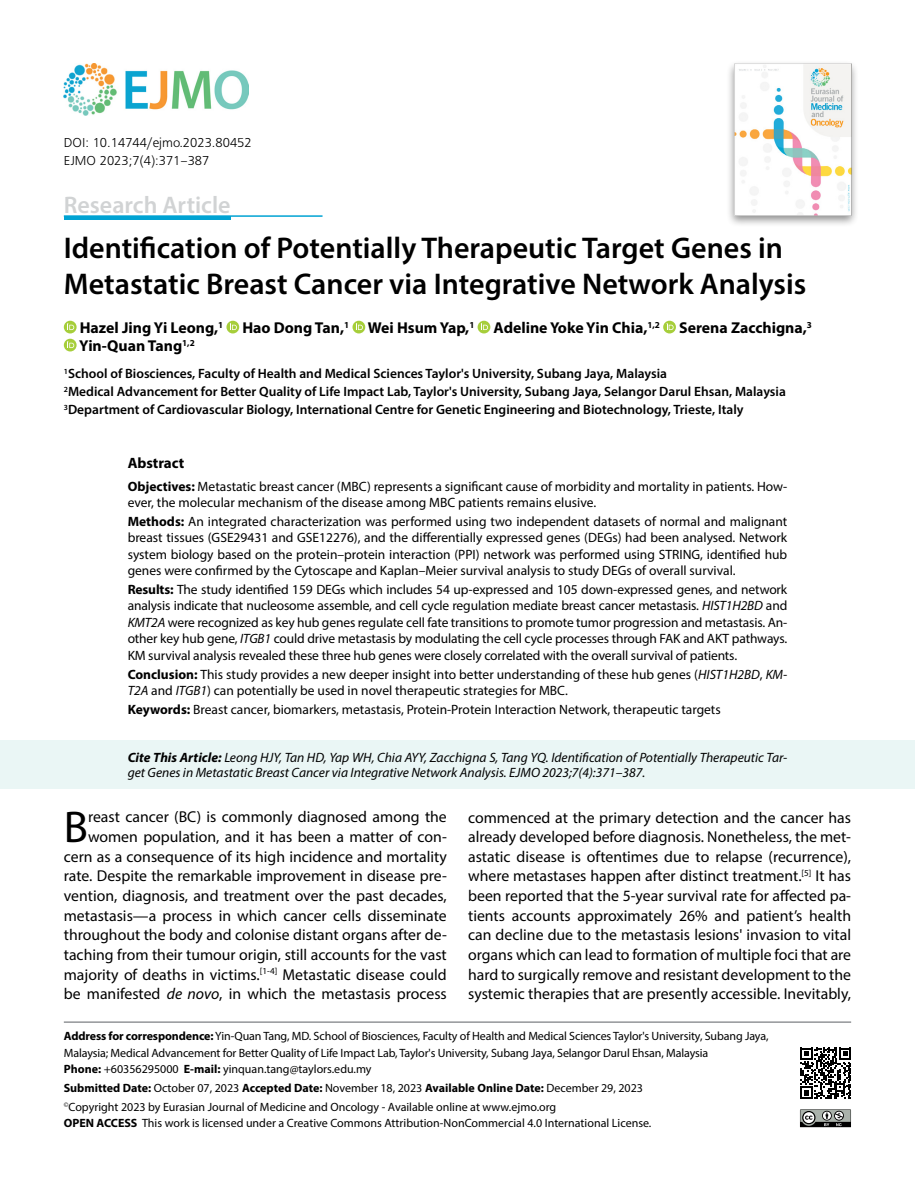
<style>
.page{position:relative;width:915px;height:1191px;background:#fff}
.page>*{position:absolute;margin:0;border:0;box-sizing:border-box;transform-origin:0 0}
.t1{font:44.7px "Myriad Pro";color:#000}
.t2{font:600 30px/36px "Myriad Pro";color:#000}
.t3{font:600 24px "Myriad Pro";color:#d1d3d4}
.t4{font:15.75px/19.6px "Myriad Pro";color:#000;text-align:right}
.t5{font:700 15.75px/18px "Myriad Pro";color:#000}
.t6{font:700 15px "Myriad Pro";color:#000}
.t7{font:13.5px/16.5px "Myriad Pro";color:#000}
.t8{font:600 13.5px/18px "Myriad Pro";color:#000}
.t9{font:italic 13.5px/15px "Myriad Pro";color:#000}
.t10{font:13.5px/18px "Frugal Normal Tr";color:#000}
.t11{font:12px/16.5px "Myriad Pro";letter-spacing:-.005em;color:#000}
.s1{font-weight:700}
.s2{font-style:italic}
</style>
<div class="page">
<svg style="left:64px;top:321px;width:13px;height:12px"></svg>
<svg style="left:67px;top:323px;width:7px;height:7px"></svg>
<div style="left:226px;top:321px;width:13px;height:12px;background:#a6ce3a;border-radius:50%"></div>
<svg style="left:230px;top:323px;width:7px;height:7px"></svg>
<div style="left:352px;top:321px;width:13px;height:12px;background:#a6ce3a;border-radius:50%"></div>
<svg style="left:356px;top:323px;width:7px;height:7px"></svg>
<div style="left:477px;top:321px;width:13px;height:12px;background:#a6ce3a;border-radius:50%"></div>
<svg style="left:481px;top:323px;width:7px;height:7px"></svg>
<div style="left:663px;top:321px;width:12px;height:12px;background:#a6ce3a;border-radius:50%"></div>
<svg style="left:666px;top:323px;width:7px;height:7px"></svg>
<svg style="left:64px;top:339px;width:13px;height:12px"></svg>
<svg style="left:67px;top:341px;width:7px;height:7px"></svg>
<div style="left:726px;top:60px;width:132px;height:168px;background:#000;opacity:.45"></div>
<img style="left:734px;top:64px;width:116px;height:151px">
<img style="left:64px;top:64px;width:184px;height:51px">
<hr style="left:64px;top:215px;width:258px;height:2px;background:#00a3d3">
<hr style="left:64px;top:216px;width:166px;height:4px;background:#00a3d3">
<div style="left:0;top:739px;width:914px;height:49px;background:#eaf6f5"></div>
<hr style="left:64px;top:1021px;width:786px;height:2px;background:#939598">
<svg style="left:800px;top:1048px;width:50px;height:50px"></svg>
<svg style="left:800px;top:1109px;width:51px;height:19px"></svg>
<p class="t10" style="left:64px;top:133px;width:189px">DOI: 10.14744/ejmo.2023.80452<br>EJMO 2023;7(4):371–387</p>
<h3 class="t3" style="left:64px;top:190px;width:168px">Research Article</h3>
<h2 class="t2" style="left:64px;top:229px;width:743px">Identification of Potentially Therapeutic Target Genes in<br>Metastatic Breast Cancer via Integrative Network Analysis</h2>
<p class="t5" style="left:79px;top:319px;width:734px">Hazel Jing Yi Leong,<sup>1</sup> Hao Dong Tan,<sup>1</sup> Wei Hsum Yap,<sup>1</sup> Adeline Yoke Yin Chia,<sup>1,2</sup> Serena Zacchigna,<sup>3<br></sup>Yin-Quan Tang<sup>1,2</sup></p>
<p class="t8" style="left:64px;top:364px;width:723px"><sup>1</sup>School of Biosciences, Faculty of Health and Medical Sciences Taylor's University, Subang Jaya, Malaysia<br><sup>2</sup>Medical Advancement for Better Quality of Life Impact Lab, Taylor's University, Subang Jaya, Selangor Darul Ehsan, Malaysia<br><sup>3</sup>Department of Cardiovascular Biology, International Centre for Genetic Engineering and Biotechnology, Trieste, Italy</p>
<p class="t6" style="left:128px;top:453px;width:58px">Abstract</p>
<p class="t7" style="left:128px;top:478px;width:661px"><span class="s1">Objectives:</span> Metastatic breast cancer (MBC) represents a significant cause of morbidity and mortality in patients. How&shy;ever, the molecular mechanism of the disease among MBC patients remains elusive.</p>
<p class="t7" style="left:128px;top:513px;width:661px;text-align:justify"><span class="s1">Methods:</span> An integrated characterization was performed using two independent datasets of normal and malignant breast tissues (GSE29431 and GSE12276), and the differentially expressed genes (DEGs) had been analysed. Network system biology based on the protein–protein interaction (PPI) network was performed using STRING, identified hub genes were confirmed by the Cytoscape and Kaplan–Meier survival analysis to study DEGs of overall survival.</p>
<p class="t7" style="left:128px;top:581px;width:661px;text-align:justify"><span class="s1">Results:</span> The study identified 159 DEGs which includes 54 up-expressed and 105 down-expressed genes, and network analysis indicate that nucleosome assemble, and cell cycle regulation mediate breast cancer metastasis. <span class="s2">HIST1H2BD</span> and <span class="s2">KMT2A</span> were recognized as key hub genes regulate cell fate transitions to promote tumor progression and metastasis. An&shy;other key hub gene, <span class="s2">ITGB1</span> could drive metastasis by modulating the cell cycle processes through FAK and AKT pathways.<br>KM survival analysis revealed these three hub genes were closely correlated with the overall survival of patients.</p>
<p class="t7" style="left:128px;top:665px;width:661px"><span class="s1">Conclusion:</span> This study provides a new deeper insight into better understanding of these hub genes (<span class="s2">HIST1H2BD</span>, <span class="s2">KM-<br>T2A</span> and <span class="s2">ITGB1</span>) can potentially be used in novel therapeutic strategies for MBC.</p>
<p class="t7" style="left:128px;top:701px;width:594px"><span class="s1">Keywords:</span> Breast cancer, biomarkers, metastasis, Protein-Protein Interaction Network, therapeutic targets</p>
<p class="t9" style="left:128px;top:749px;width:661px"><span class="s1">Cite This Article:</span> Leong HJY, Tan HD, Yap WH, Chia AYY, Zacchigna S, Tang YQ. Identification of Potentially Therapeutic Tar&shy;get Genes in Metastatic Breast Cancer via Integrative Network Analysis. EJMO 2023;7(4):371–387.</p>
<p class="t4" style="left:64px;top:807px;width:384px">reast cancer (BC) is commonly diagnosed among the women population, and it has been a matter of con&shy;cern as a consequence of its high incidence and mortality rate. Despite the remarkable improvement in disease pre&shy;vention, diagnosis, and treatment over the past decades, metastasis—a process in which cancer cells disseminate throughout the body and colonise distant organs after de&shy;taching from their tumour origin, still accounts for the vast majority of deaths in victims.<sup>[1-4]</sup> Metastatic disease could be manifested <span class="s2">de novo</span>, in which the metastasis process</p>
<p class="t4" style="left:468px;top:807px;width:384px;text-align:justify">commenced at the primary detection and the cancer has already developed before diagnosis. Nonetheless, the met&shy;astatic disease is oftentimes due to relapse (recurrence), where metastases happen after distinct treatment.<sup>[5]</sup> It has been reported that the 5-year survival rate for affected pa&shy;tients accounts approximately 26% and patient’s health can decline due to the metastasis lesions' invasion to vital organs which can lead to formation of multiple foci that are hard to surgically remove and resistant development to the systemic therapies that are presently accessible. Inevitably,</p>
<h1 class="t1" style="left:64px;top:799px;width:26px">B</h1>
<p class="t11" style="left:64px;top:1028px;width:706px"><span class="s1">Address for correspondence:</span> Yin-Quan Tang, MD. School of Biosciences, Faculty of Health and Medical Sciences Taylor's University, Subang Jaya,<br>Malaysia; Medical Advancement for Better Quality of Life Impact Lab, Taylor's University, Subang Jaya, Selangor Darul Ehsan, Malaysia<br><span class="s1">Phone:</span> +60356295000 <span class="s1">E-mail:</span> yinquan.tang@taylors.edu.my</p>
<p class="t11" style="left:64px;top:1078px;width:580px;line-height:18.6px"><span class="s1">Submitted Date:</span> October 07, 2023 <span class="s1">Accepted Date:</span> November 18, 2023 <span class="s1">Available Online Date:</span> December 29, 2023 <sup>©</sup>Copyright 2023 by Eurasian Journal of Medicine and Oncology - Available online at www.ejmo.org</p>
<p class="t11" style="left:64px;top:1114px;width:589px"><span class="s1">OPEN ACCESS</span> This work is licensed under a Creative Commons Attribution-NonCommercial 4.0 International License.</p>
</div>
